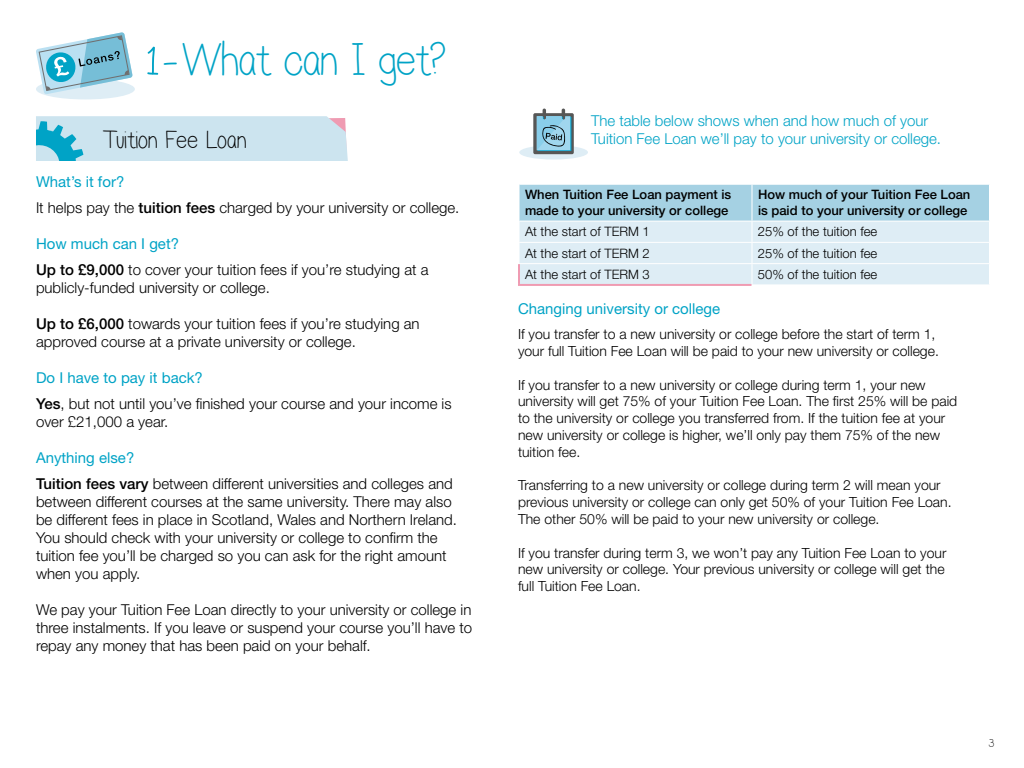
<style>
.page{position:relative;width:1024px;height:768px;background:#fff}
.page>*{position:absolute;margin:0;border:0;box-sizing:border-box;transform-origin:0 0}
.t1{font:48px "Lilian";color:#00a3c6}
.t2{font:26px "Lilian";letter-spacing:.02em;color:#000}
.t3{font:300 15px/18px "Helvetica Neue LT Std";color:#000}
.t4{font:300 15px/18px "Helvetica Neue LT Std";color:#00a3c6}
.t5{font:15px "Helvetica Neue LT Std";color:#00a3c6}
.t6{font:300 14px/16.8px "Helvetica Neue LT Std";color:#000}
.t7{font:500 13px "Helvetica Neue LT Std";color:#000}
.t8{font:300 13px "Helvetica Neue LT Std";color:#000}
.t9{font:12px "Lilian";color:#000}
.s1{font-size:52px}
.s2{font-weight:400;color:#00a3c6}
.s3{font-weight:500}
</style>
<div class="page">
<div style="left:36px;top:79px;width:99px;height:20px;background:#deedf5;border-radius:50%"></div>
<svg style="left:36px;top:32px;width:97px;height:62px"></svg>
<svg style="left:36px;top:116px;width:312px;height:45px;background:#bedfeb"></svg>
<svg style="left:519px;top:184px;width:471px;height:100px;background:#cbe3ee"></svg>
<hr style="left:518px;top:264px;width:2px;height:20px;background:#ef9bb2">
<hr style="left:518px;top:284px;width:234px;height:2px;background:#ef9bb2">
<div style="left:519px;top:145px;width:69px;height:15px;background:#deedf5;border-radius:50%"></div>
<svg style="left:533px;top:109px;width:41px;height:45px;background:#80a8b7"></svg>
<p class="t1" style="left:146px;top:38px;width:301px"><span class="s1">1</span> - What can I get?</p>
<p class="t2" style="left:102px;top:128px;width:145px">Tuition Fee Loan</p>
<p class="t3" style="left:36px;top:168px;width:425px;line-height:26px"><span class="s2">What’s it for?<br></span>It helps pay the <span class="s3">tuition fees</span> charged by your university or college.</p>
<p class="t3" style="left:36px;top:230px;width:394px;line-height:26px"><span class="s2">How much can I get?<br></span><span class="s3">Up to £9,000</span> to cover your tuition fees if you’re studying at a</p>
<p class="t3" style="left:36px;top:278px;width:235px">publicly-funded university or college.</p>
<p class="t3" style="left:36px;top:314px;width:385px"><span class="s3">Up to £6,000</span> towards your tuition fees if you’re studying an approved course at a private university or college.</p>
<p class="t3" style="left:36px;top:364px;width:417px;line-height:26px"><span class="s2">Do I have to pay it back?<br></span><span class="s3">Yes</span>, but not until you’ve finished your course and your income is</p>
<p class="t3" style="left:36px;top:412px;width:134px">over £21,000 a year.</p>
<p class="t3" style="left:36px;top:444px;width:418px;line-height:26px"><span class="s2">Anything else?<br></span><span class="s3">Tuition fees vary</span> between different universities and colleges and</p>
<p class="t3" style="left:36px;top:492px;width:422px">between different courses at the same university. There may also be different fees in place in Scotland, Wales and Northern Ireland.<br>You should check with your university or college to confirm the tuition fee you’ll be charged so you can ask for the right amount when you apply.</p>
<p class="t3" style="left:36px;top:600px;width:438px;text-align:justify">We pay your Tuition Fee Loan directly to your university or college in three instalments. If you leave or suspend your course you’ll have to repay any money that has been paid on your behalf.</p>
<p class="t4" style="left:591px;top:111px;width:352px">The table below shows when and how much of your<br>Tuition Fee Loan we’ll pay to your university or college.</p>
<p class="t7" style="left:525px;top:187px;width:208px">When Tuition Fee Loan payment is</p>
<p class="t7" style="left:758px;top:187px;width:214px">How much of your Tuition Fee Loan</p>
<p class="t7" style="left:525px;top:203px;width:205px">made to your university or college</p>
<p class="t7" style="left:758px;top:203px;width:211px">is paid to your university or college</p>
<p class="t8" style="left:525px;top:224px;width:126px">At the start of TERM 1</p>
<p class="t8" style="left:758px;top:224px;width:121px">25% of the tuition fee</p>
<p class="t8" style="left:525px;top:245px;width:126px">At the start of TERM 2</p>
<p class="t8" style="left:758px;top:245px;width:121px">25% of the tuition fee</p>
<p class="t8" style="left:525px;top:266px;width:126px">At the start of TERM 3</p>
<p class="t8" style="left:758px;top:266px;width:121px">50% of the tuition fee</p>
<p class="t5" style="left:518px;top:300px;width:204px">Changing university or college</p>
<p class="t6" style="left:518px;top:325px;width:422px">If you transfer to a new university or college before the start of term 1, your full Tuition Fee Loan will be paid to your new university or college.</p>
<p class="t6" style="left:518px;top:376px;width:441px">If you transfer to a new university or college during term 1, your new university will get 75% of your Tuition Fee Loan. The first 25% will be paid to the university or college you transferred from. If the tuition fee at your new university or college is higher, we’ll only pay them 75% of the new tuition fee.</p>
<p class="t6" style="left:518px;top:477px;width:435px">Transferring to a new university or college during term 2 will mean your previous university or college can only get 50% of your Tuition Fee Loan.<br>The other 50% will be paid to your new university or college.</p>
<p class="t6" style="left:518px;top:544px;width:430px">If you transfer during term 3, we won’t pay any Tuition Fee Loan to your new university or college. Your previous university or college will get the full Tuition Fee Loan.</p>
<p class="t9" style="left:989px;top:736px;width:7px">3</p>
</div>
